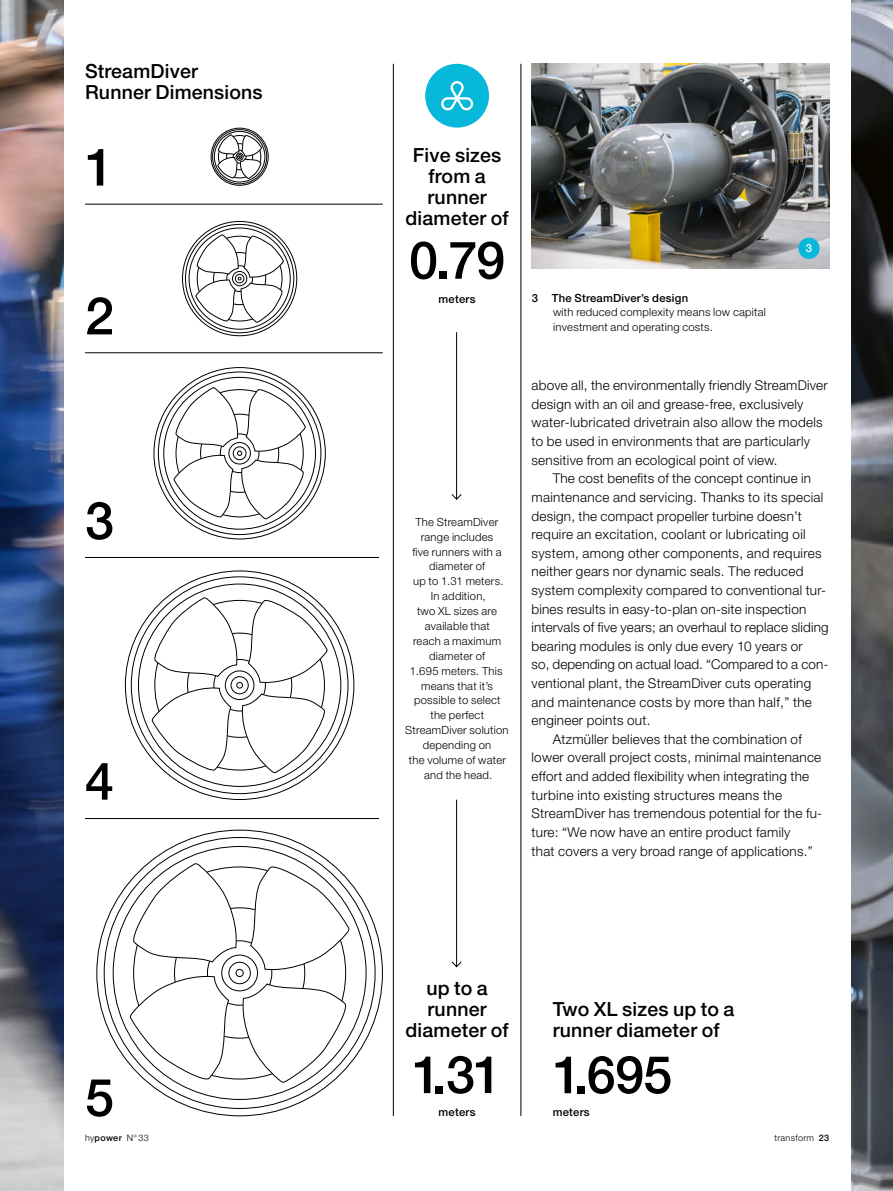
<style>
.page{position:relative;width:893px;height:1191px;background:#fff}
.page>*{position:absolute;margin:0;border:0;box-sizing:border-box;transform-origin:0 0}
.t1{font:500 52.05px "Helvetica Neue LT Pro";letter-spacing:-.02em;color:#000}
.t2{font:500 19.5px/21px "Helvetica Neue LT Pro";letter-spacing:.01em;color:#000}
.t3{font:300 13.5px/18.6px "Helvetica Neue LT Pro";letter-spacing:.02em;color:#000}
.t4{font:300 11.25px/14.9px "Helvetica Neue LT Pro";letter-spacing:.02em;color:#000}
.t5{font:500 11.25px "Helvetica Neue LT Pro";letter-spacing:.02em;color:#000}
.t6{font:500 11.25px "Helvetica Neue LT Pro";color:#fff}
.t7{font:300 9px "Helvetica Neue LT Pro";letter-spacing:.035em;color:#000}
.s1{font-weight:500}
</style>
<div class="page">
<img style="left:851px;top:0;width:42px;height:1191px">
<img style="left:0;top:0;width:64px;height:1191px">
<hr style="left:521px;top:64px;width:1px;height:1052px;background:#000">
<hr style="left:393px;top:64px;width:1px;height:1052px;background:#000">
<hr style="left:456px;top:799px;width:1px;height:167px;background:#000">
<svg style="left:451px;top:961px;width:11px;height:6px"></svg>
<hr style="left:456px;top:332px;width:1px;height:167px;background:#000">
<svg style="left:451px;top:493px;width:11px;height:7px"></svg>
<hr style="left:85px;top:204px;width:298px;height:1px;background:#000">
<hr style="left:85px;top:352px;width:298px;height:1px;background:#000">
<hr style="left:85px;top:818px;width:294px;height:1px;background:#000">
<hr style="left:85px;top:557px;width:294px;height:1px;background:#000">
<svg style="left:125px;top:570px;width:229px;height:230px"></svg>
<svg style="left:152px;top:597px;width:175px;height:176px"></svg>
<div style="left:236px;top:682px;width:7px;height:6px;border:1px solid #000;border-radius:50%"></div>
<svg style="left:96px;top:829px;width:287px;height:287px"></svg>
<div style="left:175px;top:908px;width:130px;height:130px;background:#fff;border-radius:50%"></div>
<svg style="left:130px;top:972px;width:99px;height:109px"></svg>
<svg style="left:239px;top:984px;width:109px;height:98px"></svg>
<svg style="left:222px;top:955px;width:36px;height:36px"></svg>
<div style="left:221px;top:954px;width:37px;height:37px;border:1px solid #000;border-radius:50%"></div>
<svg style="left:250px;top:864px;width:99px;height:109px"></svg>
<svg style="left:131px;top:863px;width:109px;height:100px"></svg>
<svg style="left:229px;top:962px;width:21px;height:21px"></svg>
<div style="left:229px;top:962px;width:22px;height:22px;border:1px solid #000;border-radius:50%"></div>
<div style="left:236px;top:969px;width:7px;height:7px;background:#fff;border-radius:50%"></div>
<div style="left:236px;top:969px;width:7px;height:7px;border:1px solid #000;border-radius:50%"></div>
<svg style="left:153px;top:367px;width:173px;height:172px"></svg>
<svg style="left:182px;top:221px;width:115px;height:115px"></svg>
<svg style="left:211px;top:128px;width:58px;height:58px"></svg>
<div style="left:214px;top:131px;width:51px;height:51px;border:1px solid #000;border-radius:50%"></div>
<img style="left:531px;top:64px;width:298px;height:204px">
<div style="left:425px;top:64px;width:64px;height:64px;background:#08b8da;border-radius:50%"></div>
<svg style="left:441px;top:81px;width:32px;height:29px"></svg>
<div style="left:798px;top:238px;width:22px;height:21px;background:#08b8da;border-radius:50%"></div>
<h2 class="t2" style="left:85px;top:60px;width:179px">StreamDiver<br>Runner Dimensions</h2>
<h1 class="t1" style="left:85px;top:136px;width:30px">1</h1>
<h1 class="t1" style="left:85px;top:284px;width:30px">2</h1>
<h1 class="t1" style="left:85px;top:489px;width:30px">3</h1>
<h1 class="t1" style="left:85px;top:750px;width:30px">4</h1>
<h1 class="t1" style="left:85px;top:1066px;width:30px">5</h1>
<h2 class="t2" style="left:405px;top:145px;width:105px;text-align:center">Five sizes from a runner diameter of</h2>
<h1 class="t1" style="left:409px;top:229px;width:98px">0.79</h1>
<p class="t5" style="left:439px;top:292px;width:38px">meters</p>
<p class="t4" style="left:405px;top:514px;width:105px;text-align:center">The StreamDiver range includes<br>five runners with a diameter of<br>up to 1.31 meters.<br>In addition,<br>two XL sizes are available that<br>reach a maximum diameter of<br>1.695 meters. This means that it’s possible to select the perfect<br>StreamDiver solution depending on<br>the volume of water and the head.</p>
<p class="t5" style="left:532px;top:291px;width:8px">3</p>
<p class="t5" style="left:552px;top:291px;width:138px">The StreamDiver’s design</p>
<p class="t4" style="left:553px;top:305px;width:214px">with reduced complexity means low capital investment and operating costs.</p>
<p class="t6" style="left:806px;top:241px;width:8px">3</p>
<p class="t3" style="left:531px;top:376px;width:298px">above all, the environmentally friendly StreamDiver design with an oil and grease-free, exclusively water-lubricated drivetrain also allow the models to be used in environments that are particularly sensitive from an ecological point of view.</p>
<p class="t3" style="left:553px;top:469px;width:260px">The cost benefits of the concept continue in</p>
<p class="t3" style="left:531px;top:487px;width:293px">maintenance and servicing. Thanks to its special</p>
<p class="t3" style="left:531px;top:506px;width:272px">design, the compact propeller turbine doesn’t</p>
<p class="t3" style="left:531px;top:525px;width:276px">require an excitation, coolant or lubricating oil</p>
<p class="t3" style="left:531px;top:543px;width:292px">system, among other components, and requires</p>
<p class="t3" style="left:531px;top:562px;width:273px">neither gears nor dynamic seals. The reduced</p>
<p class="t3" style="left:531px;top:580px;width:296px">system complexity compared to conventional tur-</p>
<p class="t3" style="left:531px;top:599px;width:276px">bines results in easy-to-plan on-site inspection</p>
<p class="t3" style="left:531px;top:618px;width:299px">intervals of five years; an overhaul to replace sliding</p>
<p class="t3" style="left:531px;top:636px;width:273px">bearing modules is only due every 10 years or</p>
<p class="t3" style="left:531px;top:655px;width:298px">so, depending on actual load. “Compared to a con-</p>
<p class="t3" style="left:531px;top:673px;width:281px">ventional plant, the StreamDiver cuts operating</p>
<p class="t3" style="left:531px;top:692px;width:282px">and maintenance costs by more than half,” the</p>
<p class="t3" style="left:531px;top:711px;width:120px">engineer points out.</p>
<p class="t3" style="left:553px;top:729px;width:251px">Atzmüller believes that the combination of</p>
<p class="t3" style="left:531px;top:748px;width:291px">lower overall project costs, minimal maintenance</p>
<p class="t3" style="left:531px;top:766px;width:279px">effort and added flexibility when integrating the</p>
<p class="t3" style="left:531px;top:785px;width:252px">turbine into existing structures means the</p>
<p class="t3" style="left:531px;top:804px;width:292px">StreamDiver has tremendous potential for the fu-</p>
<p class="t3" style="left:531px;top:822px;width:260px">ture: “We now have an entire product family</p>
<p class="t3" style="left:531px;top:841px;width:283px">that covers a very broad range of applications.”</p>
<h2 class="t2" style="left:405px;top:977px;width:105px;text-align:center">up to a runner diameter of</h2>
<h1 class="t1" style="left:412px;top:1043px;width:91px">1.31</h1>
<p class="t5" style="left:439px;top:1105px;width:38px">meters</p>
<h2 class="t2" style="left:553px;top:998px;width:183px">Two XL sizes up to a runner diameter of</h2>
<h1 class="t1" style="left:553px;top:1043px;width:121px">1.695</h1>
<p class="t5" style="left:553px;top:1105px;width:38px">meters</p>
<p class="t7" style="left:85px;top:1132px;width:65px">hy<span class="s1">power</span> N° 33</p>
<p class="t7" style="left:774px;top:1132px;width:56px">transform <span class="s1">23</span></p>
</div>
